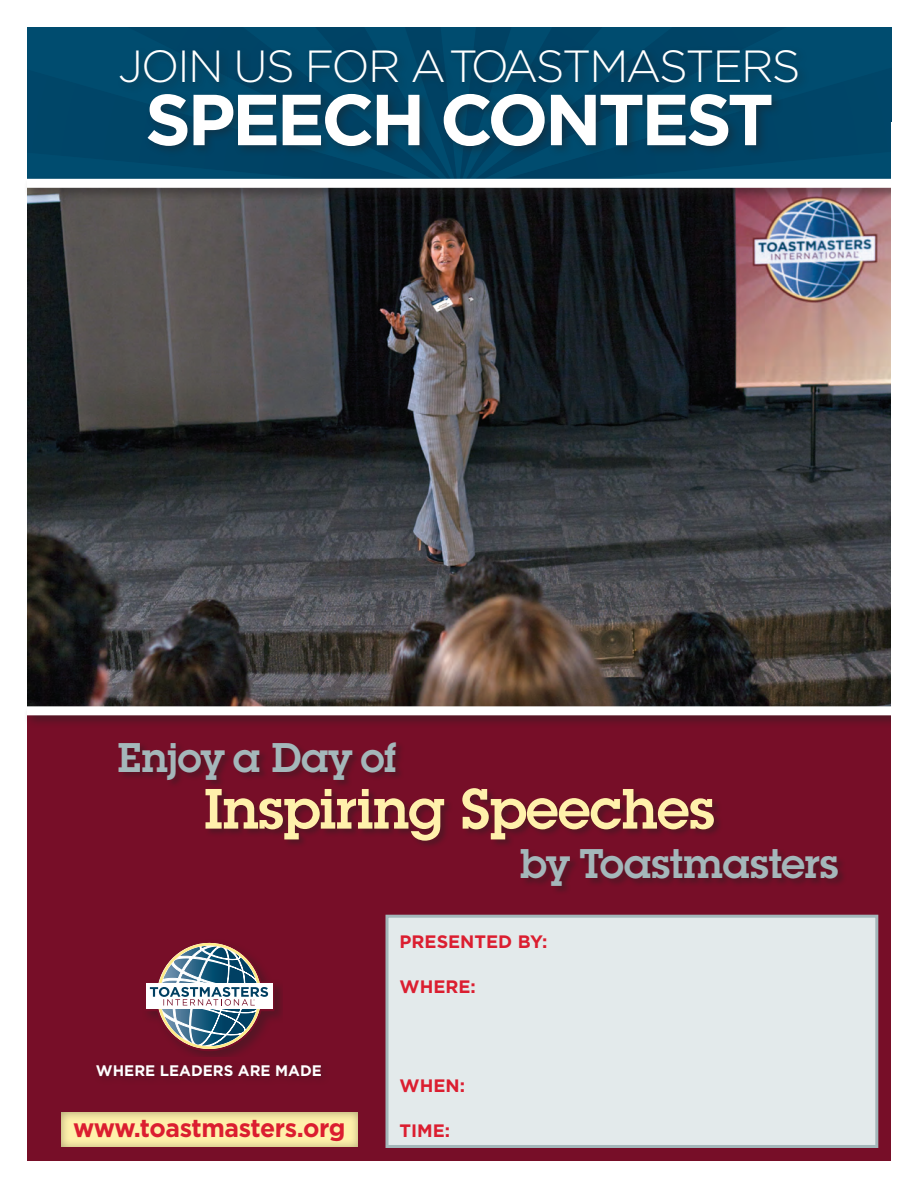
<style>
.page{position:relative;width:918px;height:1188px;background:#fff}
.page>*{position:absolute;margin:0;border:0;box-sizing:border-box;transform-origin:0 0}
.t1{font:700 72px "Gotham";letter-spacing:-.05em;color:#fff}
.t2{font:600 55.5px "Lubalin Graph Std";letter-spacing:-.005em;color:#fff1ab}
.t3{font:300 45px "Gotham";letter-spacing:-.04em;color:#fff}
.t4{font:600 40.5px "Lubalin Graph Std";letter-spacing:-.005em;color:#a4b7ba}
.t5{font:700 25.5px "Gotham";letter-spacing:-.015em;color:#db1e30}
.t6{font:700 18px "Gotham";color:#db1e30}
.t7{font:700 15.3px "Gotham";color:#fff}
</style>
<div class="page">
<div style="left:27px;top:715px;width:864px;height:446px;background:#770e28"></div>
<div style="left:60px;top:1110px;width:315px;height:37px;background:#231f20;opacity:.4"></div>
<img style="left:27px;top:201px;width:864px;height:502px">
<div style="left:118px;top:742px;width:729px;height:153px;background:#231f20;opacity:.4"></div>
<div style="left:386px;top:915px;width:492px;height:233px;background:#e3eaeb;border:3px solid #a4b7ba"></div>
<div style="left:24px;top:703px;width:880px;height:25px;background:#231f20;opacity:.5"></div>
<div style="left:27px;top:706px;width:864px;height:9px;background:#fff"></div>
<div style="left:91px;top:1059px;width:240px;height:27px;background:#710f27"></div>
<div style="left:141px;top:938px;width:142px;height:118px;background:#231f20;opacity:.4"></div>
<svg style="left:144px;top:941px;width:130px;height:110px"></svg>
<div style="left:28px;top:27px;width:863px;height:148px;background:#004668"></div>
<div style="left:24px;top:175px;width:880px;height:26px;background:#231f20;opacity:.5"></div>
<div style="left:27px;top:179px;width:864px;height:9px;background:#fff"></div>
<div style="left:117px;top:46px;width:692px;height:112px;background:#231f20;opacity:.4"></div>
<div style="left:891px;top:122px;width:24px;height:92px;background:#fff"></div>
<div style="left:891px;top:701px;width:24px;height:29px;background:#fff"></div>
<h3 class="t3" style="left:118px;top:38px;width:684px">JOIN US FOR A TOASTMASTERS</h3>
<h1 class="t1" style="left:145px;top:72px;width:630px">SPEECH CONTEST</h1>
<h3 class="t4" style="left:118px;top:730px;width:281px">Enjoy a Day of</h3>
<h2 class="t2" style="left:204px;top:772px;width:512px">Inspiring Speeches</h2>
<h3 class="t4" style="left:520px;top:837px;width:320px">by Toastmasters</h3>
<p class="t7" style="left:96px;top:1060px;width:227px">WHERE LEADERS ARE MADE</p>
<h3 class="t5" style="left:73px;top:1111px;width:274px">www.toastmasters.org</h3>
<p class="t6" style="left:400px;top:929px;width:150px">PRESENTED BY:</p>
<p class="t6" style="left:400px;top:974px;width:78px">WHERE:</p>
<p class="t6" style="left:400px;top:1073px;width:67px">WHEN:</p>
<p class="t6" style="left:400px;top:1118px;width:52px">TIME:</p>
</div>
